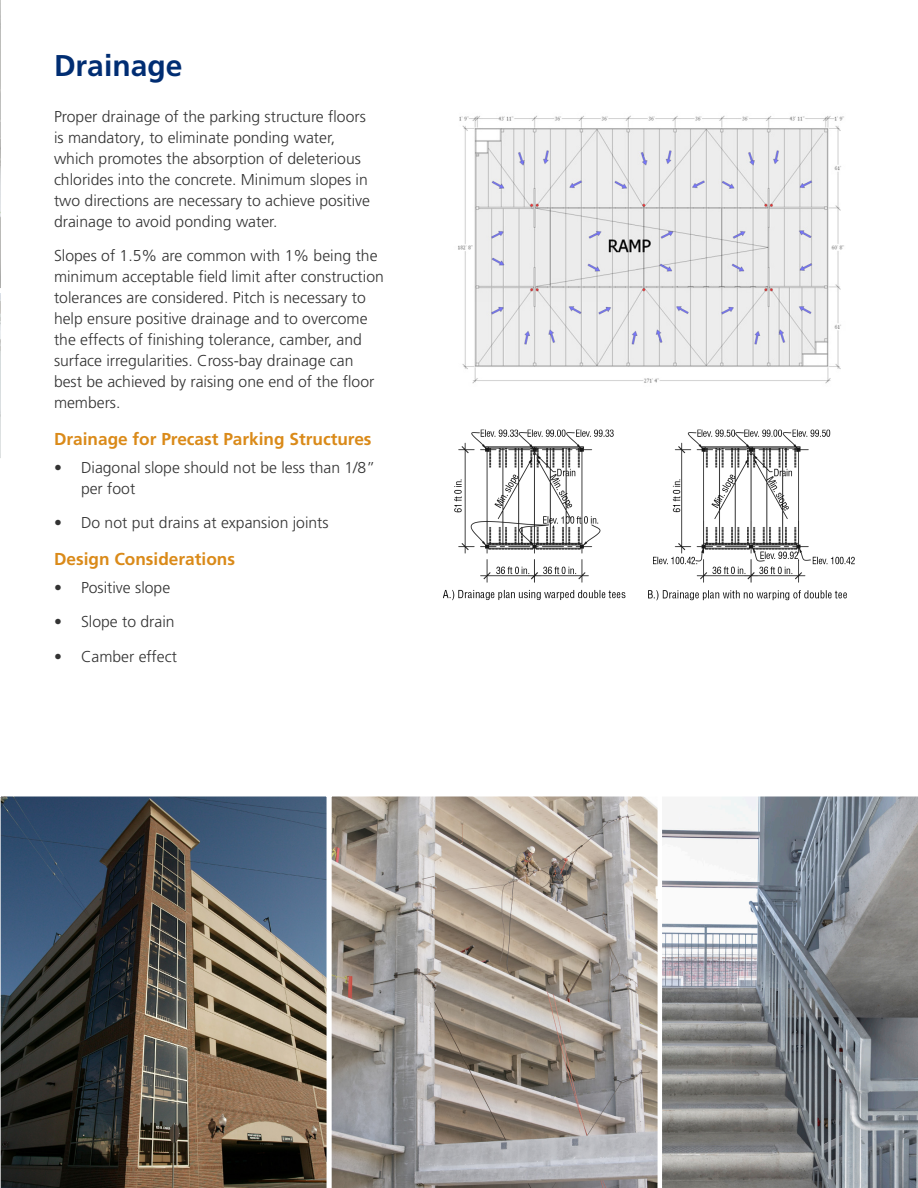
<style>
.page{position:relative;width:918px;height:1188px;background:#fff}
.page>*{position:absolute;margin:0;border:0;box-sizing:border-box;transform-origin:0 0}
.Body{font:700 30px "Frutiger LT Std";color:#002d72}
.t1{font:700 17.25px "Frutiger LT Std";color:#da8a19}
.t2{font:300 15.75px/21px "Frutiger LT Pro";color:#333}
</style>
<div class="page">
<svg style="left:0;top:0;width:1px;height:458px"></svg>
<svg style="left:0;top:796px;width:327px;height:392px;background:#535352"></svg>
<svg style="left:662px;top:796px;width:256px;height:392px;background:#919599"></svg>
<svg style="left:331px;top:796px;width:327px;height:392px;background:#a69e97"></svg>
<img style="left:458px;top:115px;width:386px;height:269px">
<img style="left:443px;top:429px;width:412px;height:172px">
<p class="Body" style="left:54px;top:48px;width:130px">Drainage</p>
<p class="t2" style="left:54px;top:106px;width:318px">Proper drainage of the parking structure floors is mandatory, to eliminate ponding water, which promotes the absorption of deleterious chlorides into the concrete. Minimum slopes in two directions are necessary to achieve positive drainage to avoid ponding water.</p>
<p class="t2" style="left:54px;top:245px;width:331px">Slopes of 1.5% are common with 1% being the minimum acceptable field limit after construction tolerances are considered. Pitch is necessary to help ensure positive drainage and to overcome the effects of finishing tolerance, camber, and surface irregularities. Cross-bay drainage can best be achieved by raising one end of the floor members.</p>
<p class="t1" style="left:54px;top:429px;width:319px">Drainage for Precast Parking Structures</p>
<p class="t2" style="left:81px;top:457px;width:296px;text-indent:-27px">• Diagonal slope should not be less than 1/8” per foot</p>
<p class="t2" style="left:54px;top:512px;width:276px">• Do not put drains at expansion joints</p>
<p class="t1" style="left:54px;top:549px;width:183px">Design Considerations</p>
<p class="t2" style="left:54px;top:577px;width:118px">• Positive slope</p>
<p class="t2" style="left:54px;top:612px;width:122px">• Slope to drain</p>
<p class="t2" style="left:54px;top:646px;width:124px">• Camber effect</p>
</div>
